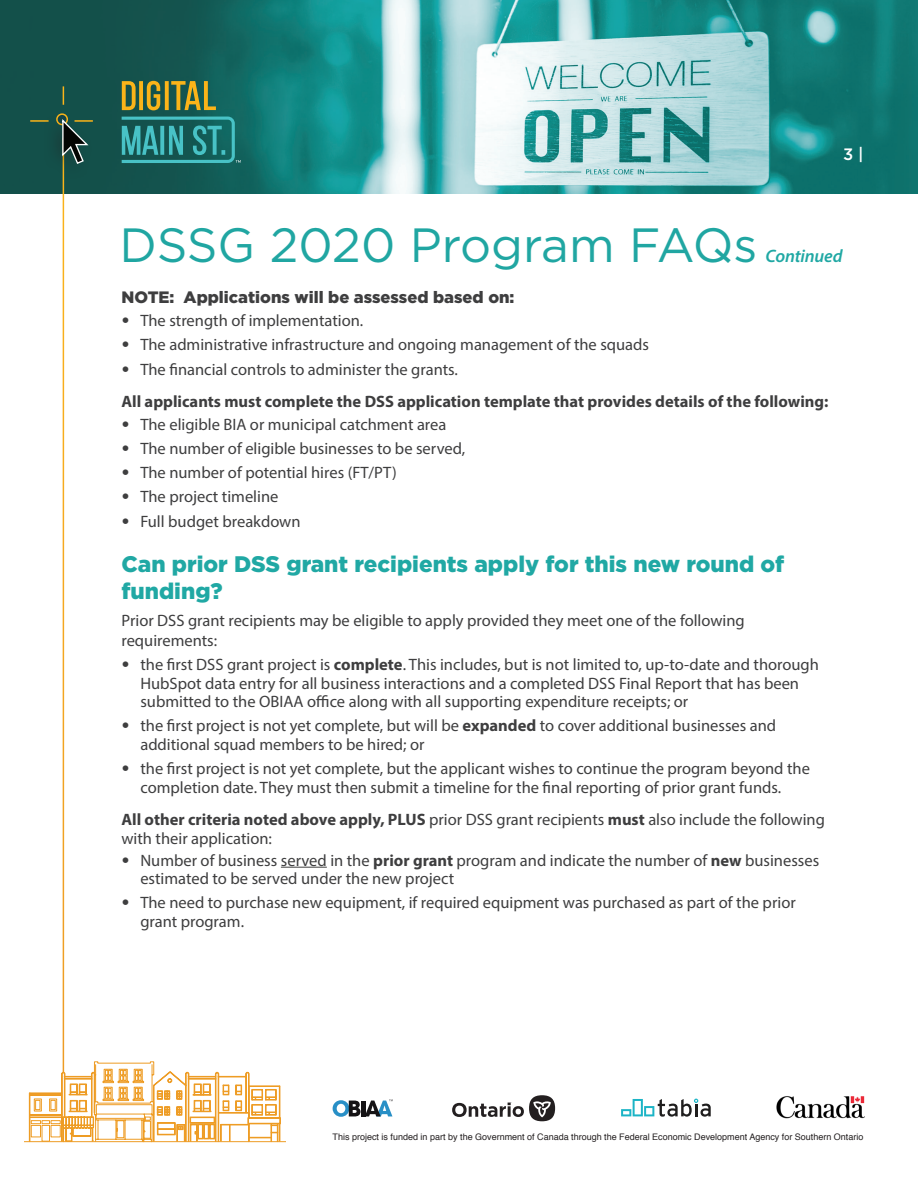
<style>
.page{position:relative;width:918px;height:1188px;background:#fff}
.page>*{position:absolute;margin:0;border:0;box-sizing:border-box;transform-origin:0 0}
.t1{font:48px "Gotham";color:#20a6a2}
.t2{font:900 22.5px/27px "Gotham";color:#20a8a4}
.t3{font:italic 600 18px "Myriad Pro";letter-spacing:-.01em;color:#20a8a4}
.t4{font:16.5px/18.8px "Myriad Pro";color:#3e3e3f}
.t5{font:700 16.5px "Myriad Pro";color:#3e3e3f}
.t6{font:900 16.5px "Gotham";color:#3e3e3f}
.t7{font:500 16.5px "Gotham";color:#fff}
.t8{font:9px "Helvetica";color:#231f20}
.s1{font-family:"Gotham";font-weight:900}
.s2{font-weight:700}
</style>
<div class="page">
<img style="left:0;top:0;width:918px;height:194px">
<svg style="left:30px;top:120px;width:13px;height:2px"></svg>
<svg style="left:63px;top:86px;width:1px;height:19px"></svg>
<hr style="left:63px;top:138px;width:1px;height:935px;background:#fff">
<div style="left:43px;top:112px;width:51px;height:69px;background:#231f20;opacity:.35"></div>
<svg style="left:62px;top:117px;width:31px;height:48px"></svg>
<svg style="left:452px;top:1103px;width:72px;height:14px"></svg>
<div style="left:529px;top:1095px;width:26px;height:26px;background:#231f20;border-radius:50%"></div>
<svg style="left:533px;top:1101px;width:18px;height:16px"></svg>
<svg style="left:621px;top:1099px;width:90px;height:18px"></svg>
<svg style="left:333px;top:1099px;width:60px;height:18px"></svg>
<img style="left:776px;top:1096px;width:89px;height:23px">
<svg style="left:29px;top:1061px;width:252px;height:80px"></svg>
<hr style="left:25px;top:1141px;width:260px;height:1px;background:#ee9c24">
<svg style="left:122px;top:81px;width:15px;height:29px"></svg>
<svg style="left:139px;top:81px;width:4px;height:29px"></svg>
<svg style="left:147px;top:81px;width:13px;height:30px"></svg>
<svg style="left:165px;top:81px;width:4px;height:29px"></svg>
<svg style="left:171px;top:81px;width:45px;height:29px"></svg>
<svg style="left:122px;top:117px;width:119px;height:46px;background:#278280"></svg>
<hr style="left:281px;top:867px;width:46px;height:1px;background:#3e3e3f">
<p class="t7" style="left:843px;top:144px;width:22px">3 |</p>
<p class="t1" style="left:120px;top:214px;width:639px">DSSG 2020 Program FAQs</p>
<p class="t3" style="left:766px;top:244px;width:78px">Continued</p>
<p class="t6" style="left:122px;top:286px;width:395px">NOTE: Applications will be assessed based on:</p>
<p class="t4" style="left:122px;top:311px;width:243px"><span class="s1">•</span> The strength of implementation.</p>
<p class="t4" style="left:122px;top:335px;width:529px"><span class="s1">•</span> The administrative infrastructure and ongoing management of the squads</p>
<p class="t4" style="left:122px;top:359px;width:338px"><span class="s1">•</span> The financial controls to administer the grants.</p>
<p class="t5" style="left:122px;top:391px;width:708px">All applicants must complete the DSS application template that provides details of the following:</p>
<p class="t4" style="left:122px;top:415px;width:326px"><span class="s1">•</span> The eligible BIA or municipal catchment area</p>
<p class="t4" style="left:122px;top:439px;width:345px"><span class="s1">•</span> The number of eligible businesses to be served,</p>
<p class="t4" style="left:122px;top:463px;width:277px"><span class="s1">•</span> The number of potential hires (FT/PT)</p>
<p class="t4" style="left:122px;top:487px;width:158px"><span class="s1">•</span> The project timeline</p>
<p class="t4" style="left:122px;top:511px;width:181px"><span class="s1">•</span> Full budget breakdown</p>
<p class="t2" style="left:122px;top:551px;width:664px">Can prior DSS grant recipients apply for this new round of funding?</p>
<p class="t4" style="left:122px;top:610px;width:625px;line-height:19.8px">Prior DSS grant recipients may be eligible to apply provided they meet one of the following requirements:</p>
<p class="t4" style="left:140px;top:655px;width:680px;text-indent:-19px"><span class="s1">•</span> the first DSS grant project is <span class="s2">complete</span>. This includes, but is not limited to, up-to-date and thorough<br>HubSpot data entry for all business interactions and a completed DSS Final Report that has been submitted to the OBIAA office along with all supporting expenditure receipts; or</p>
<p class="t4" style="left:140px;top:716px;width:637px;text-indent:-19px"><span class="s1">•</span> the first project is not yet complete, but will be <span class="s2">expanded</span> to cover additional businesses and additional squad members to be hired; or</p>
<p class="t4" style="left:122px;top:759px;width:690px;text-align:center"><span class="s1">•</span> the first project is not yet complete, but the applicant wishes to continue the program beyond the completion date. They must then submit a timeline for the final reporting of prior grant funds.</p>
<p class="t4" style="left:122px;top:810px;width:705px"><span class="s2">All other criteria noted above apply, PLUS</span> prior DSS grant recipients <span class="s2">must</span> also include the following with their application:</p>
<p class="t4" style="left:140px;top:850px;width:680px;text-indent:-19px"><span class="s1">•</span> Number of business served in the <span class="s2">prior grant</span> program and indicate the number of <span class="s2">new</span> businesses estimated to be served under the new project</p>
<p class="t4" style="left:140px;top:893px;width:657px;text-indent:-19px"><span class="s1">•</span> The need to purchase new equipment, if required equipment was purchased as part of the prior grant program.</p>
<p class="t8" style="left:333px;top:1130px;width:532px">This project is funded in part by the Government of Canada through the Federal Economic Development Agency for Southern Ontario</p>
</div>
